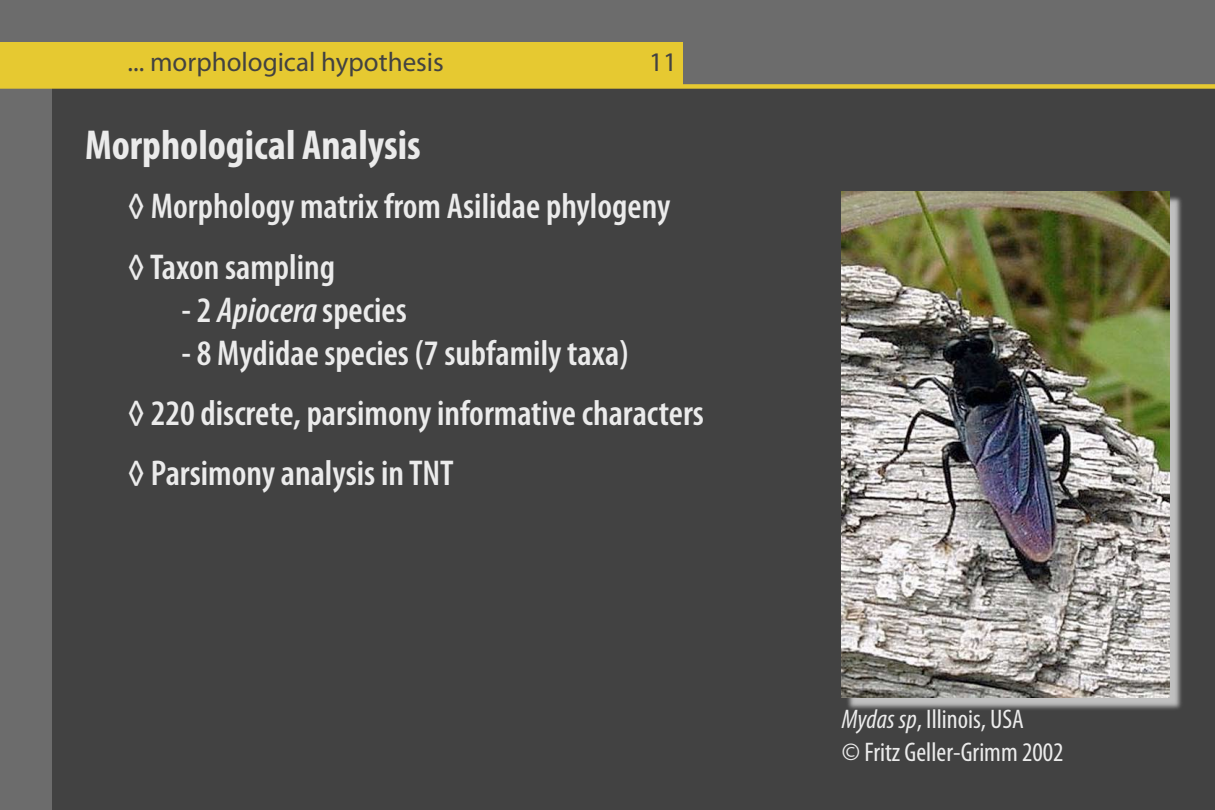
<style>
.page{position:relative;width:1215px;height:810px;background:#424242}
.page>*{position:absolute;margin:0;border:0;box-sizing:border-box;transform-origin:0 0}
.t1{font:700 condensed 42px "Myriad Pro";color:#ebebeb}
.t2{font:600 condensed 36px/60.2px "Myriad Pro";color:#ebebeb}
.t3{font:condensed 27px/32.4px "Myriad Pro";color:#ebebeb}
.t4{font:27px "Myriad Pro";color:#424242}
.s1{font-style:italic}
</style>
<div class="page">
<div style="left:0;top:0;width:51px;height:810px;background:#6c6c6c"></div>
<div style="left:0;top:0;width:1215px;height:85px;background:#6c6c6c"></div>
<div style="left:0;top:84px;width:1215px;height:5px;background:#e6c931"></div>
<div style="left:0;top:43px;width:682px;height:42px;background:#e6c931"></div>
<div style="left:845px;top:195px;width:338px;height:516px;background:#ebebeb;opacity:.75"></div>
<img style="left:842px;top:191px;width:327px;height:506px">
<p class="t4" style="left:128px;top:46px;width:318px">... morphological hypothesis</p>
<p class="t1" style="left:85px;top:119px;width:337px">Morphological Analysis</p>
<p class="t4" style="left:649px;top:46px;width:11px">11</p>
<p class="t2" style="left:128px;top:176px;width:544px">◊ Morphology matrix from Asilidae phylogeny ◊ Taxon sampling</p>
<p class="t2" style="left:182px;top:279px;width:227px">- 2 <span class="s1">Apiocera</span> species</p>
<p class="t2" style="left:128px;top:322px;width:578px;text-indent:54px">- 8 Mydidae species (7 subfamily taxa)<br>◊ 220 discrete, parsimony informative characters ◊ Parsimony analysis in TNT</p>
<p class="t3" style="left:842px;top:703px;width:223px"><span class="s1">Mydas sp</span>, Illinois, USA<br>© Fritz Geller-Grimm 2002</p>
</div>
